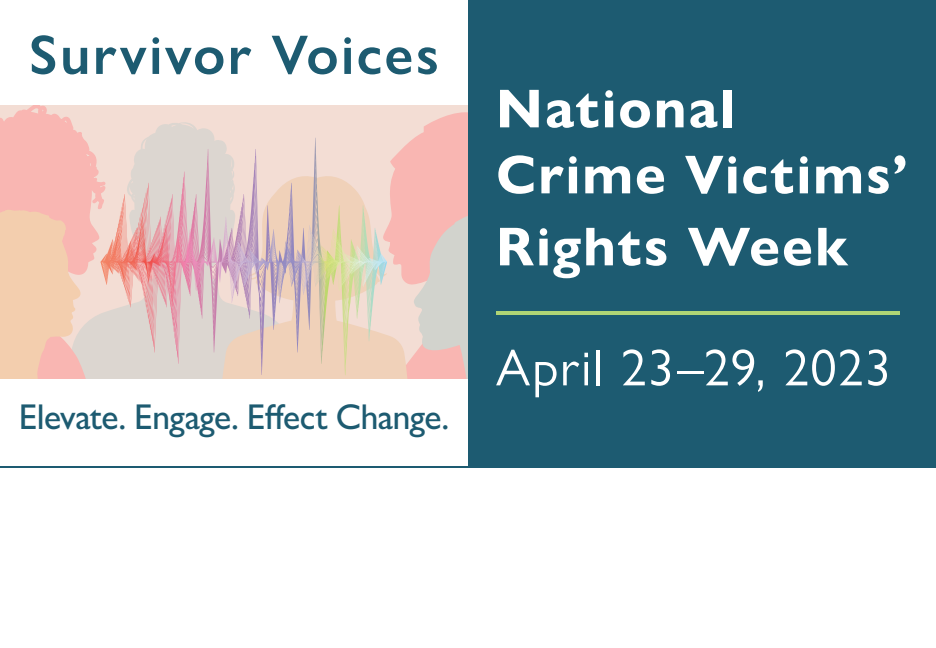
<style>
.page{position:relative;width:936px;height:648px;background:#fff}
.page>*{position:absolute;margin:0;border:0;box-sizing:border-box;transform-origin:0 0}
.t1{font:600 56px "Gill Sans Nova";letter-spacing:.04em;color:#1d5b71}
.Event_Title{font:700 55.2px "Gill Sans Nova";letter-spacing:.035em;color:#fff}
.Dates{font:52px "Gill Sans Nova";letter-spacing:.025em;color:#fff}
.Tagline{font:500 36px "Gill Sans Nova";letter-spacing:-.02em;color:#1d5b71}
</style>
<div class="page">
<div style="left:468px;top:0;width:468px;height:468px;background:#1d5b71"></div>
<hr style="left:0;top:466px;width:936px;height:2px;background:#1d5b71">
<div style="left:0;top:105px;width:468px;height:274px;background:#f3ddd4"></div>
<svg style="left:107px;top:122px;width:114px;height:257px;background:#e0cbc8"></svg>
<svg style="left:390px;top:112px;width:78px;height:267px;background:#ebc4be"></svg>
<svg style="left:0;top:105px;width:107px;height:274px;fill:#f9b6b2"></svg>
<svg style="left:0;top:210px;width:81px;height:169px;background:#f3cab0"></svg>
<svg style="left:221px;top:173px;width:187px;height:206px"></svg>
<svg style="left:101px;top:138px;width:214px;height:130px"></svg>
<hr style="left:496px;top:311px;width:404px;height:4px;background:#b0d575">
<h1 class="t1" style="left:29px;top:20px;width:412px">Survivor Voices</h1>
<h2 class="Tagline" style="left:19px;top:395px;width:432px">Elevate. Engage. Effect Change.</h2>
<h3 class="Event_Title" style="left:496px;top:74px;width:240px">National</h3>
<h3 class="Event_Title" style="left:496px;top:140px;width:413px">Crime Victims’</h3>
<h3 class="Event_Title" style="left:496px;top:212px;width:353px">Rights Week</h3>
<h4 class="Dates" style="left:496px;top:336px;width:396px">April 23–29, 2023</h4>
</div>
